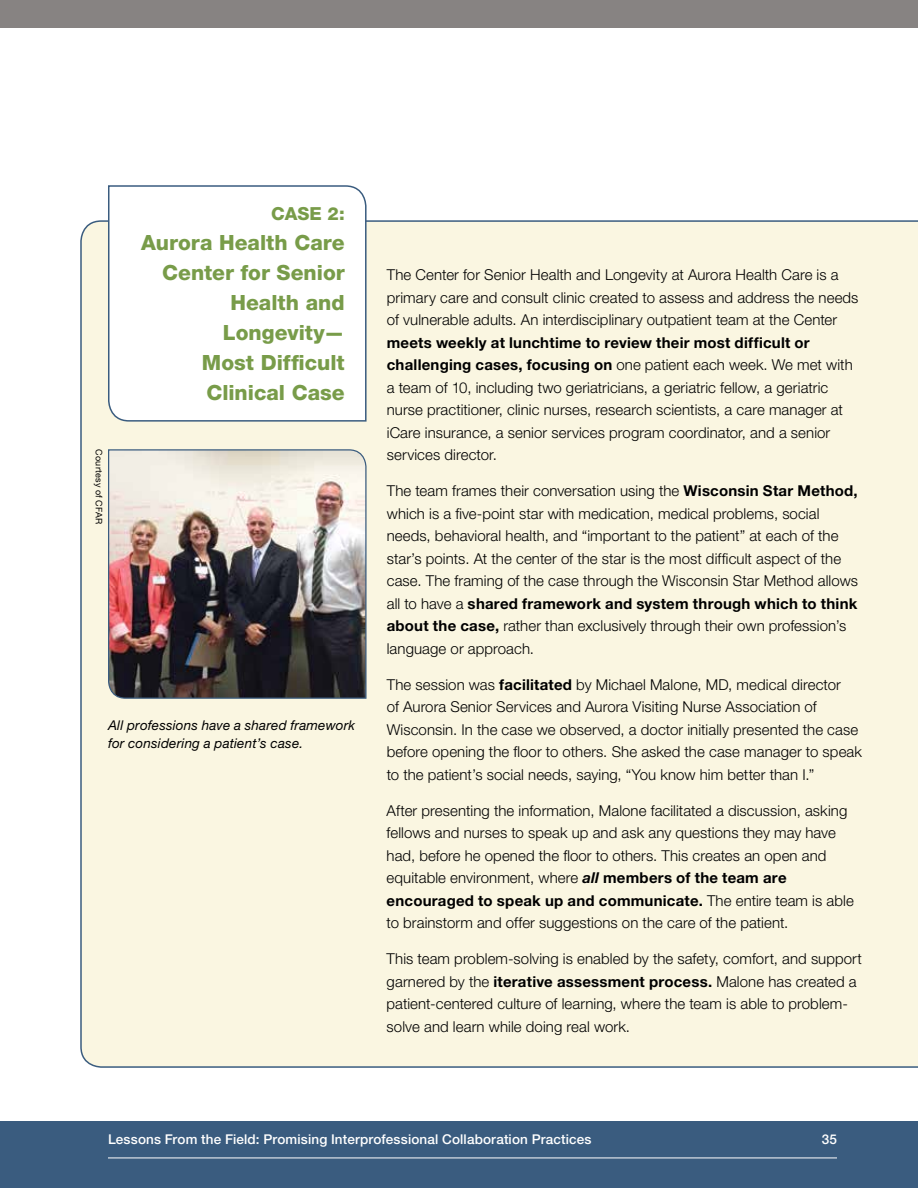
<style>
.page{position:relative;width:918px;height:1188px;background:#fff}
.page>*{position:absolute;margin:0;border:0;box-sizing:border-box;transform-origin:0 0}
.CaseTitle{font:800 21px/30px "Helvetica Neue LT Std";color:#789c49;text-align:right}
.CaseNumber{font:800 18px "Helvetica Neue LT Std";color:#789c49}
.Case_Study{font:300 15px/22.5px "Helvetica Neue LT Std";letter-spacing:.005em;color:#000}
.t1{font:500 13.5px "Helvetica Neue LT Std";letter-spacing:.01em;color:#fff}
.t2{font:italic 13.5px/18px "Helvetica Neue LT Std";letter-spacing:.015em;color:#000}
.Credit{font:9px "Helvetica Neue LT Std";letter-spacing:.02em;color:#000}
.s1{font-weight:700}
.s2{font-weight:700;font-style:italic}
</style>
<div class="page">
<div style="left:0;top:1121px;width:918px;height:67px;background:#3a5c7f"></div>
<hr style="left:108px;top:1158px;width:729px;height:1px;background:#fff">
<div style="left:0;top:0;width:918px;height:28px;background:#878382"></div>
<div style="left:80px;top:220px;width:838px;height:848px;background:#faf6e1"></div>
<img style="left:107px;top:449px;width:260px;height:250px">
<svg style="left:107px;top:185px;width:260px;height:237px"></svg>
<p class="Credit" style="left:104px;top:449px;width:76px;rotate:90deg">Courtesy of CFAR</p>
<p class="CaseNumber" style="left:271px;top:203px;width:75px">CASE 2:</p>
<p class="CaseTitle" style="left:141px;top:227px;width:205px">Aurora Health Care</p>
<p class="CaseTitle" style="left:162px;top:257px;width:184px">Center for Senior<br>Health and<br>Longevity—</p>
<p class="CaseTitle" style="left:202px;top:347px;width:144px;text-align:left">Most Difficult<br>Clinical Case</p>
<p class="t2" style="left:108px;top:716px;width:248px">All professions have a shared framework for considering a patient’s case.</p>
<p class="Case_Study" style="left:387px;top:264px;width:473px">The Center for Senior Health and Longevity at Aurora Health Care is a primary care and consult clinic created to assess and address the needs of vulnerable adults. An interdisciplinary outpatient team at the Center <span class="s1">meets weekly at lunchtime to review their most difficult or challenging cases, focusing on</span> one patient each week. We met with a team of 10, including two geriatricians, a geriatric fellow, a geriatric nurse practitioner, clinic nurses, research scientists, a care manager at iCare insurance, a senior services program coordinator, and a senior services director.</p>
<p class="Case_Study" style="left:387px;top:480px;width:473px">The team frames their conversation using the <span class="s1">Wisconsin Star Method, </span>which is a five-point star with medication, medical problems, social needs, behavioral health, and “important to the patient” at each of the star’s points. At the center of the star is the most difficult aspect of the case. The framing of the case through the Wisconsin Star Method allows all to have a <span class="s1">shared framework and system through which to think about the case,</span> rather than exclusively through their own profession’s language or approach.</p>
<p class="Case_Study" style="left:387px;top:673px;width:477px">The session was <span class="s1">facilitated</span> by Michael Malone, MD, medical director<br>of Aurora Senior Services and Aurora Visiting Nurse Association of Wisconsin. In the case we observed, a doctor initially presented the case before opening the floor to others. She asked the case manager to speak to the patient’s social needs, saying, “You know him better than I.”</p>
<p class="Case_Study" style="left:387px;top:799px;width:469px">After presenting the information, Malone facilitated a discussion, asking fellows and nurses to speak up and ask any questions they may have had, before he opened the floor to others. This creates an open and equitable environment, where <span class="s2">all</span> <span class="s1">members of the team are encouraged to speak up and communicate.</span> The entire team is able to brainstorm and offer suggestions on the care of the patient.</p>
<p class="Case_Study" style="left:387px;top:948px;width:477px">This team problem-solving is enabled by the safety, comfort, and support garnered by the <span class="s1">iterative assessment process.</span> Malone has created a patient-centered culture of learning, where the team is able to problem&shy;solve and learn while doing real work.</p>
<p class="t1" style="left:108px;top:1131px;width:485px">Lessons From the Field: Promising Interprofessional Collaboration Practices</p>
<p class="t1" style="left:822px;top:1131px;width:17px">35</p>
</div>
